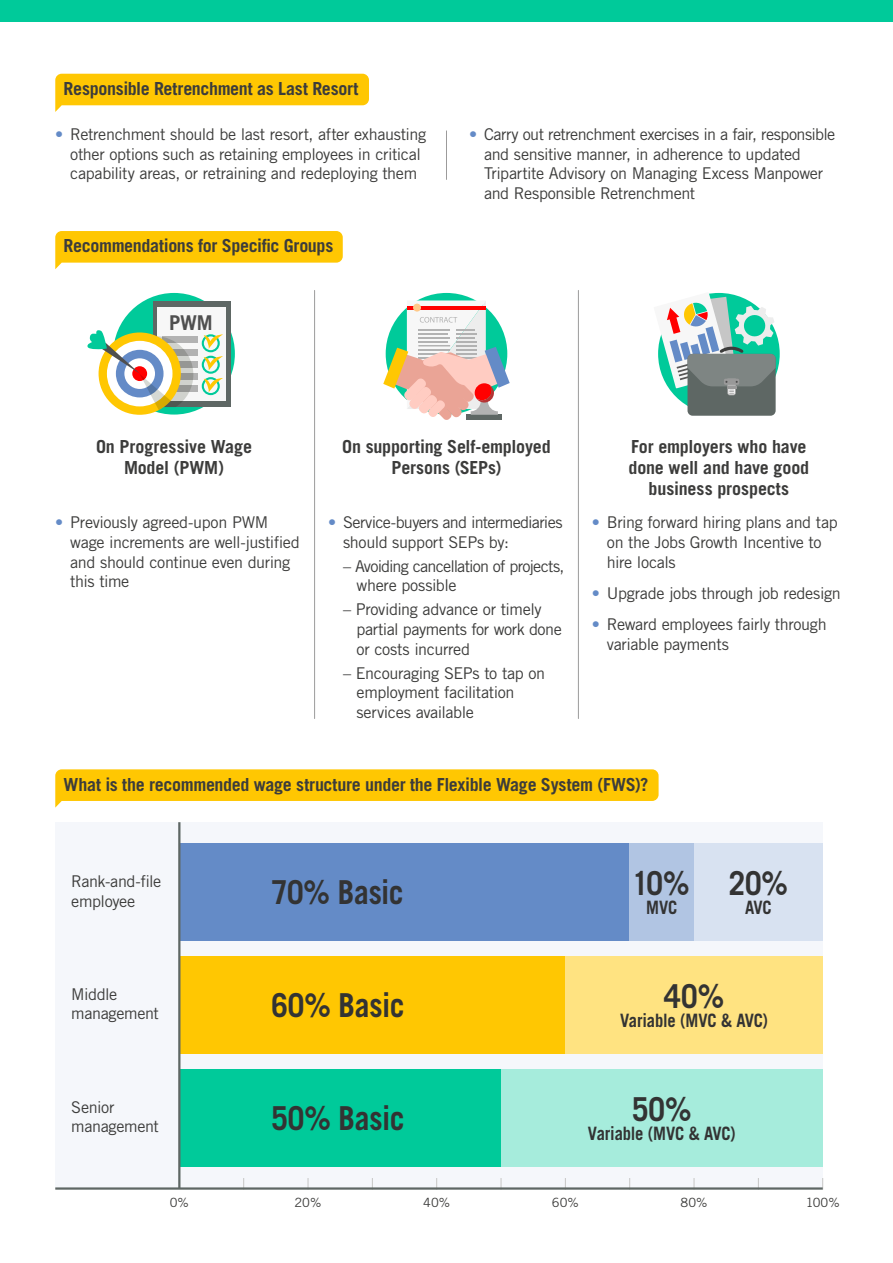
<style>
.page{position:relative;width:893px;height:1263px;background:#fff}
.page>*{position:absolute;margin:0;border:0;box-sizing:border-box;transform-origin:0 0}
.t1{font:700 33px "Trade Gothic LT Std";letter-spacing:-.005em;color:#333;scale:.9 1}
.t2{font:700 20.4px "Trade Gothic LT Std";color:#4f4f4f}
.t3{font:700 18.45px "Trade Gothic LT Std";letter-spacing:-.01em;color:#333;scale:.9 1}
.t4{font:700 18px/21px "Trade Gothic LT Std";letter-spacing:-.01em;color:#3c3c3b;text-align:center}
.t5{font:16.2px/19.5px "Trade Gothic LT Std";letter-spacing:-.025em;color:#3c3c3b}
.t6{font:16.2px/19.5px "Trade Gothic LT Std";letter-spacing:-.045em;color:#3c3c3b}
.t7{font:12.75px "Trade Gothic LT Std";letter-spacing:.005em;color:#3c3c3b}
.s1{color:#648bc7}
</style>
<div class="page">
<div style="left:55px;top:822px;width:768px;height:366px;background:#f5f7fb"></div>
<div style="left:694px;top:843px;width:129px;height:98px;background:#d8e2f1"></div>
<div style="left:179px;top:843px;width:451px;height:98px;background:#648bc7"></div>
<div style="left:179px;top:1069px;width:322px;height:98px;background:#00ca9a"></div>
<div style="left:501px;top:1069px;width:322px;height:98px;background:#a6ecdc"></div>
<div style="left:179px;top:956px;width:386px;height:98px;background:#ffc702"></div>
<div style="left:565px;top:956px;width:258px;height:98px;background:#ffe381"></div>
<div style="left:630px;top:843px;width:64px;height:98px;background:#b1c5e3"></div>
<div style="left:0;top:0;width:893px;height:21px;background:#00ca9a"></div>
<hr style="left:314px;top:290px;width:1px;height:428px;background:#9c9b9b">
<hr style="left:578px;top:290px;width:1px;height:428px;background:#9c9b9b">
<svg style="left:55px;top:231px;width:288px;height:38px"></svg>
<svg style="left:55px;top:769px;width:604px;height:39px"></svg>
<div style="left:113px;top:293px;width:122px;height:122px;background:#00ca9a;border-radius:50%"></div>
<hr style="left:178px;top:822px;width:2px;height:366px;background:#5e6764">
<hr style="left:55px;top:1187px;width:768px;height:3px;background:#5e6764">
<svg style="left:55px;top:74px;width:314px;height:38px"></svg>
<hr style="left:446px;top:131px;width:1px;height:48px;background:#9c9b9b">
<div style="left:153px;top:302px;width:77px;height:105px;background:#5e6764"></div>
<div style="left:157px;top:308px;width:69px;height:93px;background:#f7f7f7"></div>
<div style="left:163px;top:337px;width:35px;height:6px;background:#b2b2b2"></div>
<div style="left:163px;top:349px;width:35px;height:6px;background:#b2b2b2"></div>
<div style="left:163px;top:361px;width:35px;height:7px;background:#b2b2b2"></div>
<div style="left:163px;top:373px;width:35px;height:7px;background:#b2b2b2"></div>
<div style="left:163px;top:386px;width:35px;height:6px;background:#b2b2b2"></div>
<svg style="left:202px;top:334px;width:21px;height:61px"></svg>
<svg style="left:87px;top:329px;width:106px;height:81px"></svg>
<svg style="left:658px;top:292px;width:118px;height:124px"></svg>
<svg style="left:383px;top:300px;width:127px;height:120px"></svg>
<p class="t4" style="left:64px;top:78px;width:296px">Responsible Retrenchment as Last Resort</p>
<p class="t5" style="left:70px;top:124px;width:357px;text-indent:-15px"><span class="s1">•</span> Retrenchment should be last resort, after exhausting other options such as retaining employees in critical capability areas, or retraining and redeploying them</p>
<p class="t5" style="left:484px;top:124px;width:353px;text-indent:-15px"><span class="s1">•</span> Carry out retrenchment exercises in a fair, responsible and sensitive manner, in adherence to updated Tripartite Advisory on Managing Excess Manpower and Responsible Retrenchment</p>
<p class="t4" style="left:64px;top:235px;width:271px">Recommendations for Specific Groups</p>
<p class="t2" style="left:169px;top:310px;width:45px">PWM</p>
<p class="t4" style="left:96px;top:435px;width:157px">On Progressive Wage<br>Model (PWM)</p>
<p class="t5" style="left:70px;top:513px;width:231px;text-indent:-15px"><span class="s1">•</span> Previously agreed-upon PWM wage increments are well-justified and should continue even during this time</p>
<p class="t4" style="left:342px;top:435px;width:210px">On supporting Self-employed<br>Persons (SEPs)</p>
<p class="t5" style="left:343px;top:513px;width:221px;text-indent:-15px"><span class="s1">•</span> Service-buyers and intermediaries should support SEPs by:</p>
<p class="t6" style="left:357px;top:556px;width:209px;text-indent:-13px">– Avoiding cancellation of projects, where possible</p>
<p class="t5" style="left:357px;top:600px;width:207px;text-indent:-13px">– Providing advance or timely partial payments for work done or costs incurred</p>
<p class="t5" style="left:357px;top:663px;width:190px;text-indent:-13px">– Encouraging SEPs to tap on employment facilitation services available</p>
<p class="t4" style="left:629px;top:435px;width:182px">For employers who have done well and have good business prospects</p>
<p class="t5" style="left:607px;top:513px;width:232px;text-indent:-15px"><span class="s1">•</span> Bring forward hiring plans and tap on the Jobs Growth Incentive to hire locals</p>
<p class="t5" style="left:592px;top:583px;width:250px"><span class="s1">•</span> Upgrade jobs through job redesign</p>
<p class="t5" style="left:607px;top:615px;width:221px;text-indent:-15px"><span class="s1">•</span> Reward employees fairly through variable payments</p>
<p class="t4" style="left:64px;top:773px;width:586px">What is the recommended wage structure under the Flexible Wage System (FWS)?</p>
<p class="t5" style="left:71px;top:871px;width:92px">Rank-and-file employee</p>
<h1 class="t1" style="left:271px;top:872px;width:149px">70% Basic</h1>
<h1 class="t1" style="left:632px;top:863px;width:65px">10%</h1>
<p class="t3" style="left:646px;top:896px;width:36px">MVC</p>
<h1 class="t1" style="left:729px;top:863px;width:67px">20%</h1>
<p class="t3" style="left:745px;top:896px;width:31px">AVC</p>
<p class="t5" style="left:71px;top:984px;width:89px">Middle management</p>
<h1 class="t1" style="left:271px;top:985px;width:149px">60% Basic</h1>
<h1 class="t1" style="left:664px;top:976px;width:68px">40%</h1>
<p class="t3" style="left:620px;top:1009px;width:166px">Variable (MVC &amp; AVC)</p>
<p class="t5" style="left:71px;top:1097px;width:89px">Senior management</p>
<h1 class="t1" style="left:271px;top:1098px;width:149px">50% Basic</h1>
<h1 class="t1" style="left:632px;top:1089px;width:68px">50%</h1>
<p class="t3" style="left:588px;top:1122px;width:166px">Variable (MVC &amp; AVC)</p>
<p class="t7" style="left:170px;top:1195px;width:21px">0%</p>
<p class="t7" style="left:295px;top:1195px;width:28px">20%</p>
<p class="t7" style="left:423px;top:1195px;width:28px">40%</p>
<p class="t7" style="left:552px;top:1195px;width:28px">60%</p>
<p class="t7" style="left:681px;top:1195px;width:28px">80%</p>
<p class="t7" style="left:806px;top:1195px;width:35px">100%</p>
</div>
